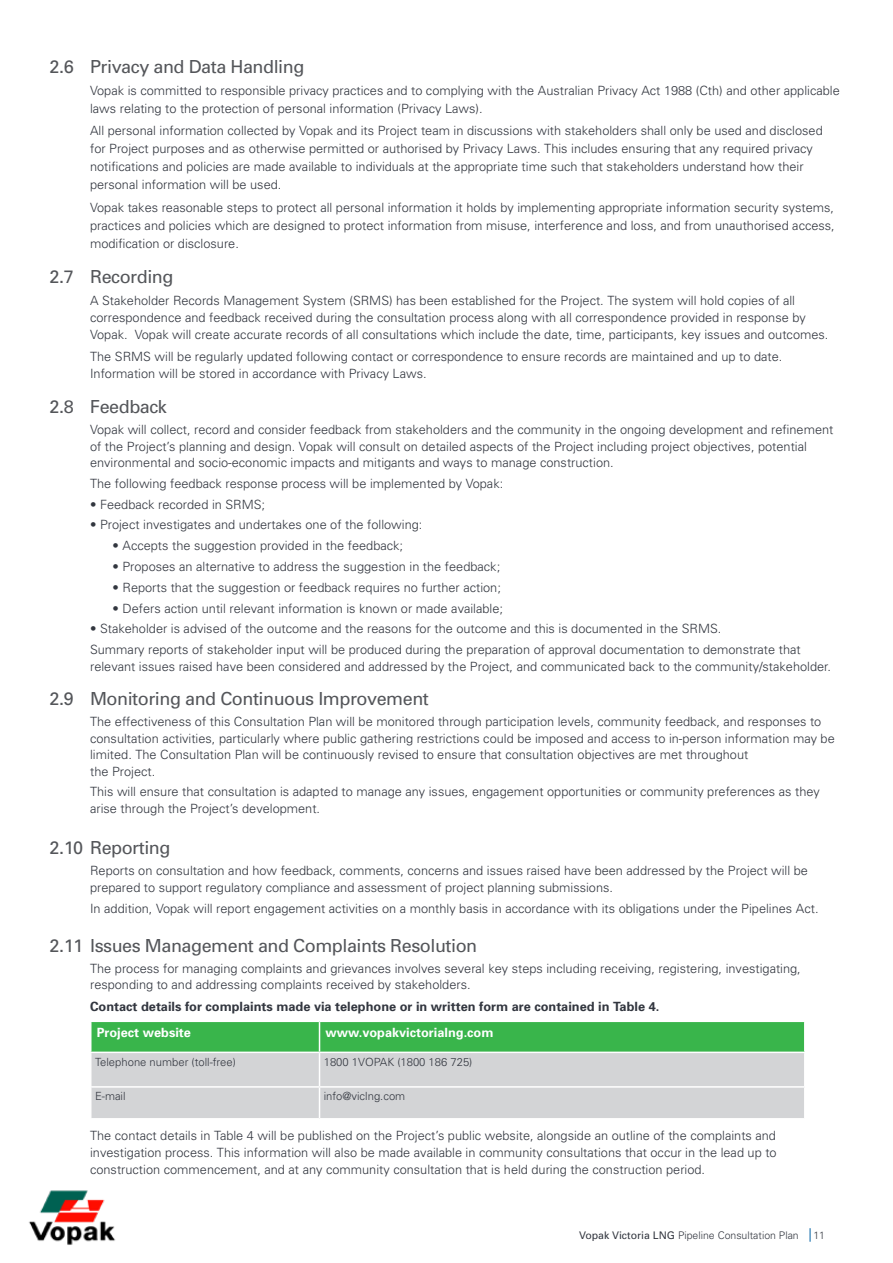
<style>
.page{position:relative;width:893px;height:1263px;background:#fff}
.page>*{position:absolute;margin:0;border:0;box-sizing:border-box;transform-origin:0 0}
.t1{font:18px "Univers";letter-spacing:-.025em;color:#54565a}
.t2{font:300 12.75px/16.5px "Univers";color:#32363f}
.t3{font:700 12.75px "Univers";color:#32363f}
.t4{font:700 12.75px "Univers";color:#fff}
.t5{font:300 11.25px "Univers";color:#32363f}
.t6{font:300 10.5px "Univers";color:#32363f}
.s1{font-weight:400}
</style>
<div class="page">
<img style="left:28px;top:1190px;width:88px;height:55px">
<svg style="left:810px;top:1228px;width:1px;height:14px"></svg>
<div style="left:92px;top:1053px;width:712px;height:65px;background:#d3d4d6"></div>
<svg style="left:91px;top:1021px;width:713px;height:30px;background:#40b751"></svg>
<hr style="left:319px;top:1053px;width:1px;height:33px;background:#fff">
<hr style="left:90px;top:1086px;width:230px;height:2px;background:#fff">
<hr style="left:320px;top:1086px;width:486px;height:2px;background:#fff">
<hr style="left:319px;top:1088px;width:1px;height:30px;background:#fff">
<h1 class="t1" style="left:50px;top:56px;width:256px">2.6 Privacy and Data Handling</h1>
<p class="t2" style="left:90px;top:82px;width:751px;line-height:18px">Vopak is committed to responsible privacy practices and to complying with the Australian Privacy Act 1988 (Cth) and other applicable laws relating to the protection of personal information (Privacy Laws).</p>
<p class="t2" style="left:90px;top:122px;width:734px;line-height:18px">All personal information collected by Vopak and its Project team in discussions with stakeholders shall only be used and disclosed for Project purposes and as otherwise permitted or authorised by Privacy Laws. This includes ensuring that any required privacy notifications and policies are made available to individuals at the appropriate time such that stakeholders understand how their personal information will be used.</p>
<p class="t2" style="left:90px;top:198px;width:746px;line-height:18px;text-align:justify">Vopak takes reasonable steps to protect all personal information it holds by implementing appropriate information security systems, practices and policies which are designed to protect information from misuse, interference and loss, and from unauthorised access, modification or disclosure.</p>
<h1 class="t1" style="left:50px;top:266px;width:125px">2.7 Recording</h1>
<p class="t2" style="left:90px;top:291px;width:740px;line-height:17.2px">A Stakeholder Records Management System (SRMS) has been established for the Project. The system will hold copies of all correspondence and feedback received during the consultation process along with all correspondence provided in response by<br>Vopak. Vopak will create accurate records of all consultations which include the date, time, participants, key issues and outcomes.</p>
<p class="t2" style="left:90px;top:347px;width:694px;line-height:17.2px">The SRMS will be regularly updated following contact or correspondence to ensure records are maintained and up to date.<br>Information will be stored in accordance with Privacy Laws.</p>
<h1 class="t1" style="left:50px;top:397px;width:119px">2.8 Feedback</h1>
<p class="t2" style="left:90px;top:421px;width:745px">Vopak will collect, record and consider feedback from stakeholders and the community in the ongoing development and refinement of the Project’s planning and design. Vopak will consult on detailed aspects of the Project including project objectives, potential environmental and socio-economic impacts and mitigants and ways to manage construction.</p>
<p class="t2" style="left:90px;top:475px;width:415px">The following feedback response process will be implemented by Vopak:</p>
<p class="t2" style="left:90px;top:496px;width:177px">• Feedback recorded in SRMS;</p>
<p class="t2" style="left:90px;top:517px;width:334px">• Project investigates and undertakes one of the following:</p>
<p class="t2" style="left:113px;top:537px;width:292px">• Accepts the suggestion provided in the feedback;</p>
<p class="t2" style="left:113px;top:558px;width:389px">• Proposes an alternative to address the suggestion in the feedback;</p>
<p class="t2" style="left:113px;top:579px;width:390px">• Reports that the suggestion or feedback requires no further action;</p>
<p class="t2" style="left:113px;top:600px;width:392px">• Defers action until relevant information is known or made available;</p>
<p class="t2" style="left:90px;top:618px;width:712px;line-height:20.7px">• Stakeholder is advised of the outcome and the reasons for the outcome and this is documented in the SRMS.<br>Summary reports of stakeholder input will be produced during the preparation of approval documentation to demonstrate that</p>
<p class="t2" style="left:90px;top:658px;width:742px">relevant issues raised have been considered and addressed by the Project, and communicated back to the community/stakeholder.</p>
<h1 class="t1" style="left:50px;top:688px;width:381px">2.9 Monitoring and Continuous Improvement</h1>
<p class="t2" style="left:90px;top:713px;width:746px">The effectiveness of this Consultation Plan will be monitored through participation levels, community feedback, and responses to consultation activities, particularly where public gathering restrictions could be imposed and access to in-person information may be limited. The Consultation Plan will be continuously revised to ensure that consultation objectives are met throughout<br>the Project.</p>
<p class="t2" style="left:90px;top:783px;width:731px">This will ensure that consultation is adapted to manage any issues, engagement opportunities or community preferences as they arise through the Project’s development.</p>
<h1 class="t1" style="left:50px;top:837px;width:122px">2.10 Reporting</h1>
<p class="t2" style="left:90px;top:862px;width:719px">Reports on consultation and how feedback, comments, concerns and issues raised have been addressed by the Project will be prepared to support regulatory compliance and assessment of project planning submissions.</p>
<p class="t2" style="left:90px;top:900px;width:730px">In addition, Vopak will report engagement activities on a monthly basis in accordance with its obligations under the Pipelines Act.</p>
<h1 class="t1" style="left:50px;top:935px;width:429px">2.11 Issues Management and Complaints Resolution</h1>
<p class="t2" style="left:90px;top:960px;width:712px">The process for managing complaints and grievances involves several key steps including receiving, registering, investigating, responding to and addressing complaints received by stakeholders.</p>
<p class="t3" style="left:90px;top:998px;width:571px">Contact details for complaints made via telephone or in written form are contained in Table 4.</p>
<p class="t4" style="left:97px;top:1025px;width:96px">Project website</p>
<p class="t4" style="left:325px;top:1025px;width:169px">www.vopakvictorialng.com</p>
<p class="t5" style="left:95px;top:1055px;width:142px">Telephone number (toll-free)</p>
<p class="t5" style="left:324px;top:1055px;width:150px">1800 1VOPAK (1800 186 725)</p>
<p class="t5" style="left:95px;top:1089px;width:32px">E-mail</p>
<p class="t5" style="left:324px;top:1089px;width:83px">info@viclng.com</p>
<p class="t2" style="left:90px;top:1126px;width:688px;line-height:17.2px;text-align:justify">The contact details in Table 4 will be published on the Project’s public website, alongside an outline of the complaints and investigation process. This information will also be made available in community consultations that occur in the lead up to construction commencement, and at any community consultation that is held during the construction period.</p>
<p class="t6" style="left:579px;top:1229px;width:221px"><span class="s1">Vopak Victoria LNG</span> Pipeline Consultation Plan</p>
<p class="t6" style="left:813px;top:1229px;width:13px">11</p>
</div>
